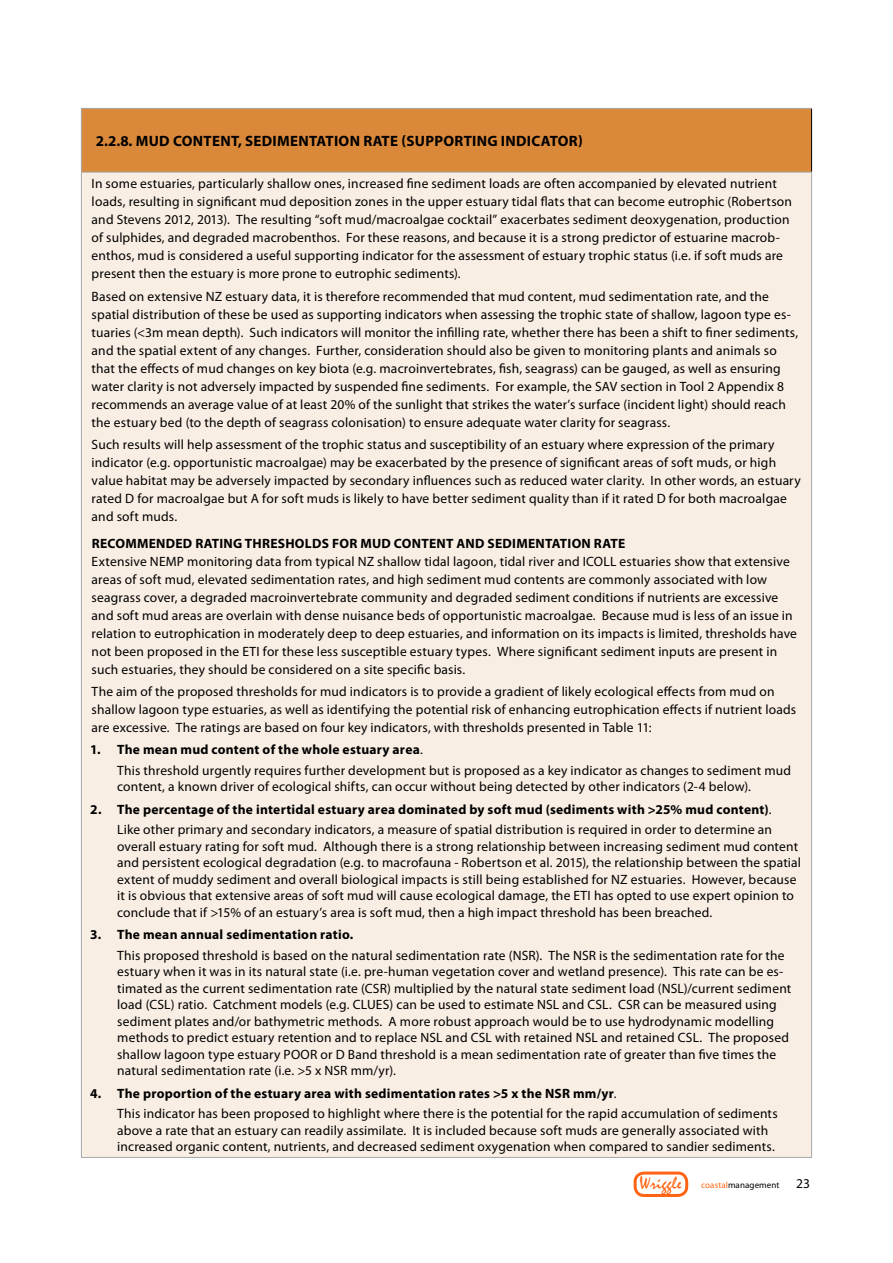
<style>
.page{position:relative;width:893px;height:1263px;background:#fff}
.page>*{position:absolute;margin:0;border:0;box-sizing:border-box;transform-origin:0 0}
.t1{font:700 15px "Myriad Pro";letter-spacing:.02em;color:#000}
.t2{font:13.5px/18px "Myriad Pro";letter-spacing:.015em;color:#000}
.t3{font:700 13.5px "Myriad Pro";letter-spacing:.02em;color:#000}
.t4{font:9px "Myriad Pro";letter-spacing:.01em;color:#000}
.s1{font-weight:700}
.s2{font-family:"Mistral";font-size:18px;color:#ff6514}
.s3{color:#ff6514}
.s4{font-size:13.5px}
</style>
<div class="page">
<div style="left:634px;top:1171px;width:54px;height:26px;border:3px solid #ff6514;border-radius:9px"></div>
<div style="left:81px;top:108px;width:731px;height:64px;background:#da893b"></div>
<div style="left:81px;top:172px;width:731px;height:985px;background:#f9eee3"></div>
<hr style="left:81px;top:108px;width:731px;height:1px;background:#a7a9ac">
<hr style="left:81px;top:109px;width:1px;height:63px;background:#a7a9ac">
<hr style="left:811px;top:109px;width:1px;height:63px;background:#000">
<hr style="left:81px;top:172px;width:731px;height:1px;background:#a7a9ac">
<hr style="left:81px;top:173px;width:1px;height:984px;background:#a7a9ac">
<hr style="left:811px;top:173px;width:1px;height:984px;background:#a7a9ac">
<hr style="left:81px;top:1157px;width:731px;height:1px;background:#a7a9ac">
<p class="t1" style="left:96px;top:131px;width:97px">2.2.8. Mud Content</p>
<p class="t1" style="left:238px;top:131px;width:26px">, Sedimentation</p>
<p class="t1" style="left:363px;top:131px;width:14px">Rate</p>
<p class="t1" style="left:401px;top:131px;width:34px">(Supportin</p>
<p class="t1" style="left:487px;top:131px;width:29px">g Indicator</p>
<p class="t1" style="left:578px;top:131px;width:6px">)</p>
<p class="t2" style="left:92px;top:175px;width:702px">In some estuaries, particularly shallow ones, increased fine sediment loads are often accompanied by elevated nutrient loads, resulting in significant mud deposition zones in the upper estuary tidal flats that can become eutrophic (Robertson and Stevens 2012, 2013). The resulting “soft mud/macroalgae cocktail” exacerbates sediment deoxygenation, production of sulphides, and degraded macrobenthos. For these reasons, and because it is a strong predictor of estuarine macrob&shy;enthos, mud is considered a useful supporting indicator for the assessment of estuary trophic status (i.e. if soft muds are present then the estuary is more prone to eutrophic sediments).</p>
<p class="t2" style="left:92px;top:287px;width:708px">Based on extensive NZ estuary data, it is therefore recommended that mud content, mud sedimentation rate, and the spatial distribution of these be used as supporting indicators when assessing the trophic state of shallow, lagoon type es&shy;tuaries (&lt;3m mean depth). Such indicators will monitor the infilling rate, whether there has been a shift to finer sediments, and the spatial extent of any changes. Further, consideration should also be given to monitoring plants and animals so that the effects of mud changes on key biota (e.g. macroinvertebrates, fish, seagrass) can be gauged, as well as ensuring water clarity is not adversely impacted by suspended fine sediments. For example, the SAV section in Tool 2 Appendix 8 recommends an average value of at least 20% of the sunlight that strikes the water’s surface (incident light) should reach the estuary bed (to the depth of seagrass colonisation) to ensure adequate water clarity for seagrass.</p>
<p class="t2" style="left:92px;top:435px;width:711px">Such results will help assessment of the trophic status and susceptibility of an estuary where expression of the primary indicator (e.g. opportunistic macroalgae) may be exacerbated by the presence of significant areas of soft muds, or high value habitat may be adversely impacted by secondary influences such as reduced water clarity. In other words, an estuary rated D for macroalgae but A for soft muds is likely to have better sediment quality than if it rated D for both macroalgae and soft muds.</p>
<p class="t3" style="left:92px;top:534px;width:19px">Recommended</p>
<p class="t3" style="left:195px;top:534px;width:12px">Ratin</p>
<p class="t3" style="left:233px;top:534px;width:72px">g Thresholds</p>
<p class="t3" style="left:332px;top:534px;width:10px">for</p>
<p class="t3" style="left:360px;top:534px;width:51px">Mud Content</p>
<p class="t3" style="left:456px;top:534px;width:11px">and</p>
<p class="t3" style="left:488px;top:534px;width:17px">Sedimentation</p>
<p class="t3" style="left:594px;top:534px;width:13px">Rate</p>
<p class="t2" style="left:92px;top:552px;width:707px">Extensive NEMP monitoring data from typical NZ shallow tidal lagoon, tidal river and ICOLL estuaries show that extensive areas of soft mud, elevated sedimentation rates, and high sediment mud contents are commonly associated with low seagrass cover, a degraded macroinvertebrate community and degraded sediment conditions if nutrients are excessive and soft mud areas are overlain with dense nuisance beds of opportunistic macroalgae. Because mud is less of an issue in relation to eutrophication in moderately deep to deep estuaries, and information on its impacts is limited, thresholds have not been proposed in the ETI for these less susceptible estuary types. Where significant sediment inputs are present in such estuaries, they should be considered on a site specific basis.</p>
<p class="t2" style="left:92px;top:682px;width:706px">The aim of the proposed thresholds for mud indicators is to provide a gradient of likely ecological effects from mud on shallow lagoon type estuaries, as well as identifying the potential risk of enhancing eutrophication effects if nutrient loads are excessive. The ratings are based on four key indicators, with thresholds presented in Table 11:</p>
<p class="t2" style="left:117px;top:739px;width:675px;line-height:20.7px;text-indent:-27px"><span class="s1">1. The mean mud content of the whole estuary area</span>.<br>This threshold urgently requires further development but is proposed as a key indicator as changes to sediment mud</p>
<p class="t2" style="left:117px;top:777px;width:635px">content, a known driver of ecological shifts, can occur without being detected by other indicators (2-4 below).</p>
<p class="t2" style="left:90px;top:798px;width:683px;line-height:20.7px;text-align:right"><span class="s1">2. The percentage of the intertidal estuary area dominated by soft mud (sediments with &gt;25% mud content)</span>.<br>Like other primary and secondary indicators, a measure of spatial distribution is required in order to determine an</p>
<p class="t2" style="left:117px;top:838px;width:685px;line-height:16.5px">overall estuary rating for soft mud. Although there is a strong relationship between increasing sediment mud content and persistent ecological degradation (e.g. to macrofauna - Robertson et al. 2015), the relationship between the spatial extent of muddy sediment and overall biological impacts is still being established for NZ estuaries. However, because it is obvious that extensive areas of soft mud will cause ecological damage, the ETI has opted to use expert opinion to conclude that if &gt;15% of an estuary’s area is soft mud, then a high impact threshold has been breached.</p>
<p class="t3" style="left:90px;top:926px;width:265px">3. The mean annual sedimentation ratio.</p>
<p class="t2" style="left:117px;top:947px;width:676px;line-height:16.5px">This proposed threshold is based on the natural sedimentation rate (NSR). The NSR is the sedimentation rate for the estuary when it was in its natural state (i.e. pre-human vegetation cover and wetland presence). This rate can be es&shy;timated as the current sedimentation rate (CSR) multiplied by the natural state sediment load (NSL)/current sediment load (CSL) ratio. Catchment models (e.g. CLUES) can be used to estimate NSL and CSL. CSR can be measured using sediment plates and/or bathymetric methods. A more robust approach would be to use hydrodynamic modelling methods to predict estuary retention and to replace NSL and CSL with retained NSL and retained CSL. The proposed shallow lagoon type estuary POOR or D Band threshold is a mean sedimentation rate of greater than five times the natural sedimentation rate (i.e. &gt;5 x NSR mm/yr).</p>
<p class="t2" style="left:117px;top:1082px;width:662px;line-height:20.7px;text-indent:-27px"><span class="s1">4. The proportion of the estuary area with sedimentation rates &gt;5 x the NSR mm/yr</span>.<br>This indicator has been proposed to highlight where there is the potential for the rapid accumulation of sediments</p>
<p class="t2" style="left:117px;top:1122px;width:659px;line-height:16.5px">above a rate that an estuary can readily assimilate. It is included because soft muds are generally associated with increased organic content, nutrients, and decreased sediment oxygenation when compared to sandier sediments.</p>
<p class="t4" style="left:640px;top:1179px;width:172px"><span class="s2">Wriggle</span> <span class="s3">coastal</span>management <span class="s4">23</span></p>
</div>
